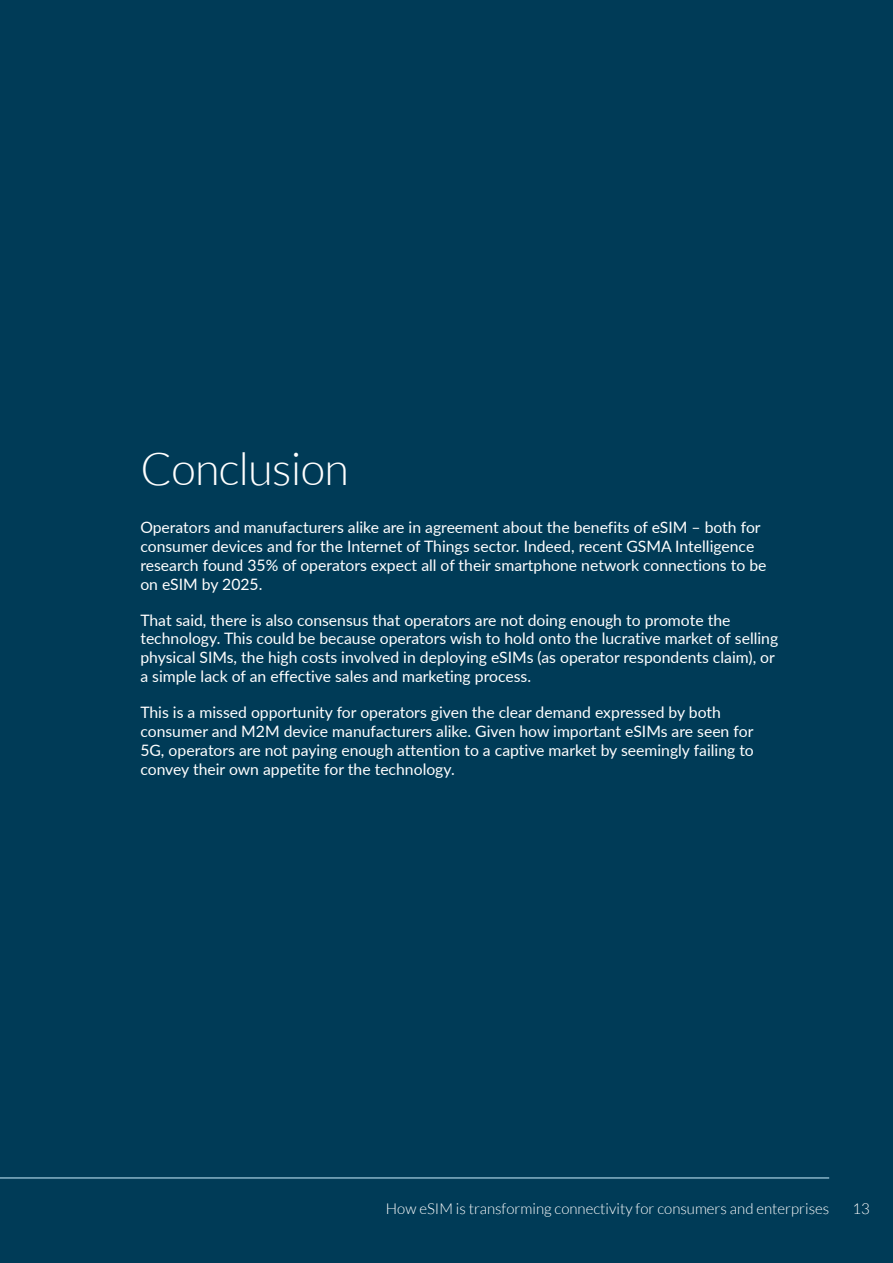
<style>
.page{position:relative;width:893px;height:1263px;background:#003b57}
.page>*{position:absolute;margin:0;border:0;box-sizing:border-box;transform-origin:0 0}
.t1{font:300 45px "Lato";letter-spacing:-.015em;color:#fff}
.t2{font:15.75px/18.9px "Lato";color:#fff}
.t3{font:300 15px "Lato";color:#fff}
</style>
<div class="page">
<hr style="left:0;top:1177px;width:829px;height:2px;background:#88b4c8">
<p class="t1" style="left:140px;top:441px;width:210px">Conclusion</p>
<p class="t2" style="left:140px;top:517px;width:628px">Operators and manufacturers alike are in agreement about the benefits of eSIM – both for consumer devices and for the Internet of Things sector. Indeed, recent GSMA Intelligence research found 35% of operators expect all of their smartphone network connections to be on eSIM by 2025.</p>
<p class="t2" style="left:140px;top:610px;width:639px">That said, there is also consensus that operators are not doing enough to promote the technology. This could be because operators wish to hold onto the lucrative market of selling physical SIMs, the high costs involved in deploying eSIMs (as operator respondents claim), or a simple lack of an effective sales and marketing process.</p>
<p class="t2" style="left:140px;top:702px;width:615px">This is a missed opportunity for operators given the clear demand expressed by both consumer and M2M device manufacturers alike. Given how important eSIMs are seen for 5G, operators are not paying enough attention to a captive market by seemingly failing to convey their own appetite for the technology.</p>
<p class="t3" style="left:386px;top:1199px;width:445px">How eSIM is transforming connectivity for consumers and enterprises</p>
<p class="t3" style="left:852px;top:1199px;width:19px">13</p>
</div>
